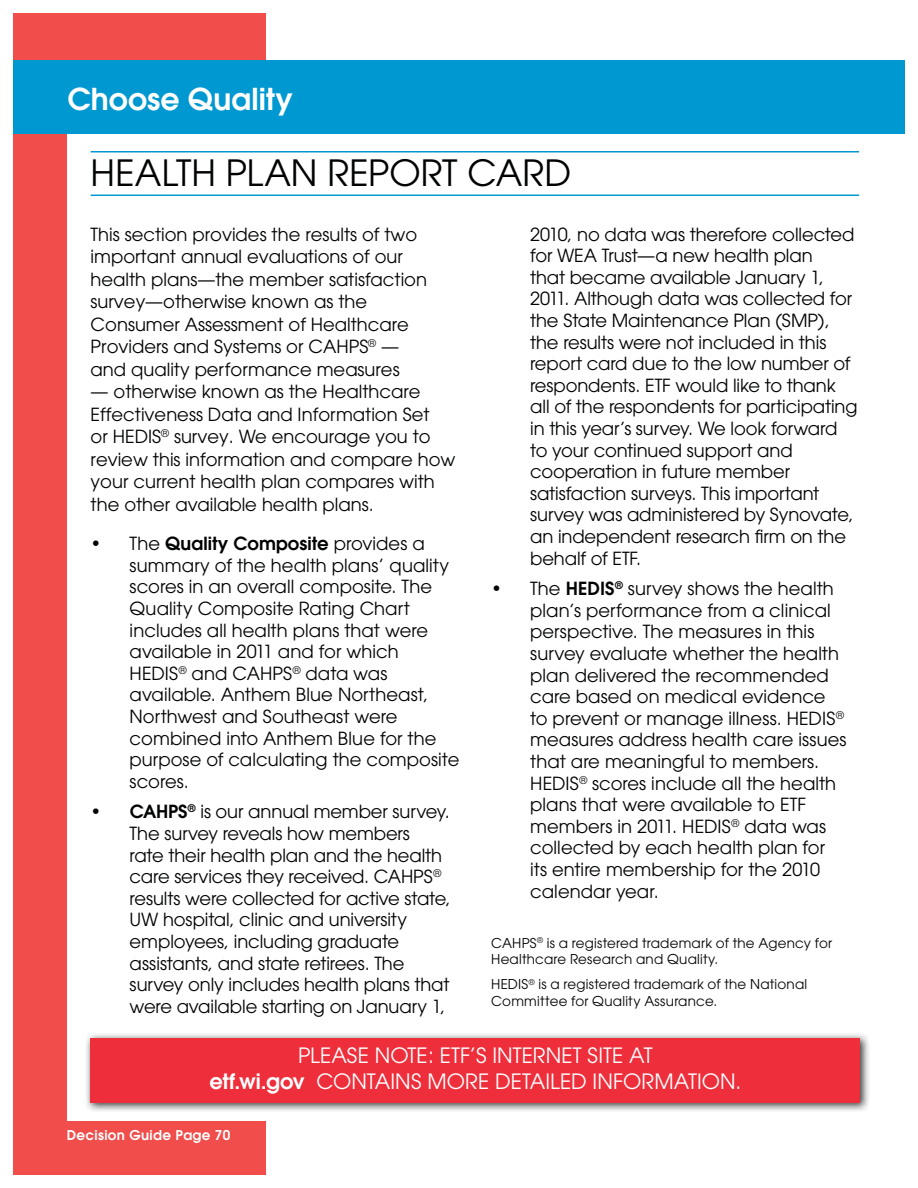
<style>
.page{position:relative;width:918px;height:1188px;background:#fff}
.page>*{position:absolute;margin:0;border:0;box-sizing:border-box;transform-origin:0 0}
.t1{font:36px "Avant Garde";letter-spacing:-.005em;color:#010202}
.t2{font:600 30px "Avant Garde";color:#fff}
.t3{font:21px/25.2px "Avant Garde";color:#fff;text-align:center}
.t4{font:18px/21.6px "Avant Garde";color:#010202}
.t5{font:13.5px/16.2px "Avant Garde";letter-spacing:.015em;color:#010202}
.t6{font:600 13.5px "Avant Garde";letter-spacing:.025em;color:#fff}
.s1{font-weight:600}
</style>
<div class="page">
<div style="left:14px;top:14px;width:54px;height:1161px;background:#f04d4b"></div>
<div style="left:60px;top:14px;width:206px;height:46px;background:#f04d4b"></div>
<div style="left:14px;top:60px;width:891px;height:74px;background:#0098d1"></div>
<div style="left:59px;top:1121px;width:207px;height:54px;background:#f04d4b"></div>
<img style="left:86px;top:1034px;width:783px;height:77px">
<div style="left:91px;top:1038px;width:769px;height:65px;background:#ee2e3b"></div>
<hr style="left:91px;top:151px;width:768px;height:2px;background:#0098d1">
<hr style="left:91px;top:195px;width:768px;height:1px;background:#0098d1">
<h2 class="t2" style="left:68px;top:87px;width:227px">Choose Quality</h2>
<h1 class="t1" style="left:91px;top:159px;width:482px">HEALTH PLAN REPORT CARD</h1>
<p class="t4" style="left:91px;top:224px;width:338px;line-height:22.5px">This section provides the results of two important annual evaluations of our health plans—the member satisfaction survey—otherwise known as the Consumer Assessment of Healthcare Providers and Systems or CAHPS<sup>®</sup> — and quality performance measures</p>
<p class="t4" style="left:91px;top:382px;width:366px;line-height:22.5px">— otherwise known as the Healthcare Effectiveness Data and Information Set<br>or HEDIS<sup>®</sup> survey. We encourage you to review this information and compare how your current health plan compares with the other available health plans.</p>
<p class="t4" style="left:130px;top:534px;width:331px;text-indent:-39px">• The <span class="s1">Quality Composite</span> provides a summary of the health plans’ quality scores in an overall composite. The<br>Quality Composite Rating Chart includes all health plans that were available in 2011 and for which<br>HEDIS<sup>®</sup> and CAHPS<sup>®</sup> data was available. Anthem Blue Northeast,<br>Northwest and Southeast were combined into Anthem Blue for the purpose of calculating the composite scores.</p>
<p class="t4" style="left:130px;top:803px;width:323px;text-indent:-39px"><span class="s1">• CAHPS</span><sup>®</sup> is our annual member survey.<br>The survey reveals how members<br>rate their health plan and the health care services they received. CAHPS<sup>® </sup>results were collected for active state, UW hospital, clinic and university employees, including graduate assistants, and state retirees. The survey only includes health plans that were available starting on January 1,</p>
<p class="t4" style="left:530px;top:225px;width:329px">2010, no data was therefore collected for WEA Trust—a new health plan<br>that became available January 1, 2011. Although data was collected for the State Maintenance Plan (SMP), the results were not included in this report card due to the low number of respondents. ETF would like to thank all of the respondents for participating in this year’s survey. We look forward to your continued support and cooperation in future member satisfaction surveys. This important survey was administered by Synovate, an independent research firm on the behalf of ETF.</p>
<p class="t4" style="left:530px;top:579px;width:318px;text-indent:-39px">• The <span class="s1">HEDIS</span><sup>®</sup> survey shows the health plan’s performance from a clinical perspective. The measures in this survey evaluate whether the health plan delivered the recommended care based on medical evidence to prevent or manage illness. HEDIS<sup>® </sup>measures address health care issues that are meaningful to members.<br>HEDIS<sup>®</sup> scores include all the health plans that were available to ETF members in 2011. HEDIS<sup>®</sup> data was collected by each health plan for its entire membership for the 2010 calendar year.</p>
<p class="t5" style="left:491px;top:936px;width:343px">CAHPS<sup>®</sup> is a registered trademark of the Agency for<br>Healthcare Research and Quality.</p>
<p class="t5" style="left:491px;top:978px;width:318px">HEDIS<sup>®</sup> is a registered trademark of the National<br>Committee for Quality Assurance.</p>
<p class="t3" style="left:209px;top:1045px;width:533px">PLEASE NOTE: ETF’S INTERNET SITE AT<br><span class="s1">etf.wi.gov</span> CONTAINS MORE DETAILED INFORMATION.</p>
<p class="t6" style="left:67px;top:1130px;width:165px">Decision Guide Page 70</p>
</div>
